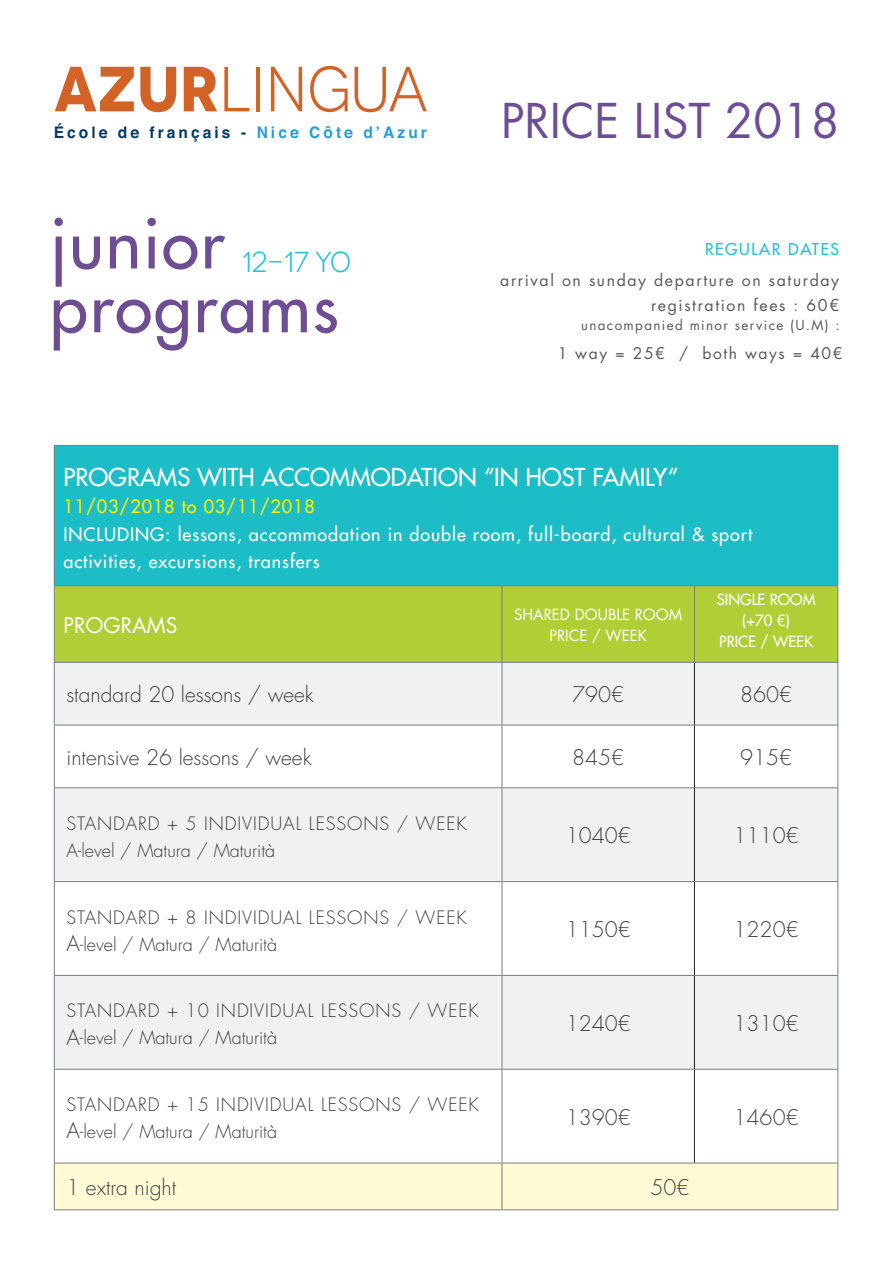
<style>
.page{position:relative;width:893px;height:1263px;background:#fff}
.page>*{position:absolute;margin:0;border:0;box-sizing:border-box;transform-origin:0 0}
.t1{font:500 68.1px/63.9px "Futura Std";letter-spacing:.025em;color:#6e4e93}
.t2{font:63.6px "Novecento";letter-spacing:-.005em;color:#d36227}
.t3{font:46.65px "Futura Std";color:#6e4e93}
.t4{font:28.8px "Novecento";color:#23bfd4}
.t5{font:500 24px "Futura Std";color:#fff}
.t6{font:300 21px "Futura Std";color:#3e3e3f}
.t7{font:21px "Futura Std";color:#fff}
.t8{font:300 18px/27px "Futura Std";letter-spacing:.05em;color:#3e3e3f}
.t9{font:500 18px/27.2px "Futura Std";letter-spacing:.05em;color:#fff}
.t10{font:500 18px "Futura Std";letter-spacing:.05em;color:#fff101}
.t11{font:700 16.05px "Helvetica";letter-spacing:.195em;color:#07395f}
.t12{font:15.9px/25px "Futura Std";letter-spacing:.1em;color:#57585a;text-align:right}
.t13{font:500 15.9px "Futura Std";letter-spacing:.1em;color:#23bfd4}
.t14{font:15.6px "Futura Std";letter-spacing:.1em;color:#57585a}
.t15{font:15px/21px "Futura Std";color:#fff;text-align:center}
.t16{font:500 15px/21px "Futura Std";color:#fff;text-align:center}
.t17{font:13.5px "Futura Std";letter-spacing:.1em;color:#57585a}
.s1{font-weight:700}
.s2{color:#279dd8}
.s3{font-size:21px}
</style>
<div class="page">
<div style="left:54px;top:445px;width:784px;height:141px;background:#1cbdc6"></div>
<div style="left:55px;top:586px;width:783px;height:76px;background:#b0ce36"></div>
<svg style="left:55px;top:663px;width:783px;height:406px;fill:#f0f1f2"></svg>
<div style="left:55px;top:1164px;width:783px;height:45px;background:#fffbd6"></div>
<hr style="left:54px;top:663px;width:1px;height:62px;background:#7c7e81">
<hr style="left:502px;top:663px;width:1px;height:62px;background:#7c7e81">
<hr style="left:838px;top:663px;width:1px;height:62px;background:#7c7e81">
<hr style="left:54px;top:725px;width:448px;height:1px;background:#7c7e81">
<hr style="left:54px;top:725px;width:1px;height:62px;background:#7c7e81">
<hr style="left:502px;top:725px;width:192px;height:1px;background:#7c7e81">
<hr style="left:502px;top:725px;width:1px;height:62px;background:#7c7e81">
<hr style="left:694px;top:725px;width:144px;height:1px;background:#7c7e81">
<hr style="left:838px;top:725px;width:1px;height:62px;background:#7c7e81">
<hr style="left:54px;top:787px;width:448px;height:1px;background:#7c7e81">
<hr style="left:54px;top:788px;width:1px;height:93px;background:#7c7e81">
<hr style="left:502px;top:787px;width:192px;height:1px;background:#7c7e81">
<hr style="left:502px;top:788px;width:1px;height:93px;background:#7c7e81">
<hr style="left:694px;top:787px;width:144px;height:1px;background:#7c7e81">
<hr style="left:838px;top:788px;width:1px;height:93px;background:#7c7e81">
<hr style="left:54px;top:881px;width:448px;height:1px;background:#7c7e81">
<hr style="left:54px;top:882px;width:1px;height:93px;background:#7c7e81">
<hr style="left:502px;top:881px;width:192px;height:1px;background:#7c7e81">
<hr style="left:502px;top:882px;width:1px;height:93px;background:#7c7e81">
<hr style="left:694px;top:881px;width:144px;height:1px;background:#7c7e81">
<hr style="left:838px;top:882px;width:1px;height:93px;background:#7c7e81">
<hr style="left:54px;top:975px;width:448px;height:1px;background:#7c7e81">
<hr style="left:54px;top:976px;width:1px;height:93px;background:#7c7e81">
<hr style="left:502px;top:975px;width:192px;height:1px;background:#7c7e81">
<hr style="left:502px;top:976px;width:1px;height:93px;background:#7c7e81">
<hr style="left:694px;top:975px;width:144px;height:1px;background:#7c7e81">
<hr style="left:838px;top:976px;width:1px;height:93px;background:#7c7e81">
<hr style="left:54px;top:1069px;width:448px;height:1px;background:#7c7e81">
<hr style="left:54px;top:1069px;width:1px;height:94px;background:#7c7e81">
<hr style="left:502px;top:1069px;width:192px;height:1px;background:#7c7e81">
<hr style="left:502px;top:1069px;width:1px;height:94px;background:#7c7e81">
<hr style="left:694px;top:1069px;width:144px;height:1px;background:#7c7e81">
<hr style="left:838px;top:1069px;width:1px;height:94px;background:#7c7e81">
<hr style="left:54px;top:1163px;width:1px;height:46px;background:#7c7e81">
<hr style="left:502px;top:1163px;width:1px;height:46px;background:#7c7e81">
<hr style="left:838px;top:1163px;width:1px;height:46px;background:#7c7e81">
<hr style="left:694px;top:663px;width:1px;height:62px;background:#231f20">
<hr style="left:694px;top:725px;width:1px;height:62px;background:#231f20">
<hr style="left:694px;top:788px;width:1px;height:93px;background:#231f20">
<hr style="left:694px;top:882px;width:1px;height:93px;background:#231f20">
<hr style="left:694px;top:976px;width:1px;height:93px;background:#231f20">
<hr style="left:694px;top:1069px;width:1px;height:94px;background:#231f20">
<hr style="left:502px;top:586px;width:1px;height:76px;background:#7c7e81">
<hr style="left:694px;top:586px;width:1px;height:76px;background:#7c7e81">
<hr style="left:54px;top:662px;width:448px;height:1px;background:#7c7e81">
<hr style="left:502px;top:662px;width:192px;height:1px;background:#7c7e81">
<hr style="left:694px;top:662px;width:144px;height:1px;background:#7c7e81">
<hr style="left:54px;top:445px;width:448px;height:1px;background:#7c7e81">
<hr style="left:54px;top:446px;width:1px;height:139px;background:#7c7e81">
<hr style="left:502px;top:445px;width:192px;height:1px;background:#7c7e81">
<hr style="left:694px;top:445px;width:144px;height:1px;background:#7c7e81">
<hr style="left:838px;top:446px;width:1px;height:139px;background:#7c7e81">
<hr style="left:54px;top:585px;width:448px;height:1px;background:#7c7e81">
<hr style="left:54px;top:586px;width:1px;height:76px;background:#7c7e81">
<hr style="left:502px;top:585px;width:192px;height:1px;background:#7c7e81">
<hr style="left:694px;top:585px;width:144px;height:1px;background:#7c7e81">
<hr style="left:838px;top:586px;width:1px;height:76px;background:#7c7e81">
<hr style="left:55px;top:1163px;width:447px;height:1px;background:#7c7e81">
<hr style="left:54px;top:1209px;width:448px;height:1px;background:#7c7e81">
<hr style="left:502px;top:1163px;width:192px;height:1px;background:#7c7e81">
<hr style="left:694px;top:1163px;width:144px;height:1px;background:#7c7e81">
<hr style="left:502px;top:1209px;width:192px;height:1px;background:#7c7e81">
<hr style="left:694px;top:1209px;width:144px;height:1px;background:#7c7e81">
<h2 class="t2" style="left:55px;top:53px;width:375px"><span class="s1">AZUR</span>LINGUA</h2>
<p class="t11" style="left:54px;top:120px;width:375px">École de français - <span class="s2">Nice Côte d’Azur</span></p>
<h1 class="t1" style="left:50px;top:212px;width:290px">junior programs</h1>
<h3 class="t4" style="left:242px;top:246px;width:111px">12-17 yo</h3>
<h3 class="t3" style="left:501px;top:91px;width:340px">PRICE LIST 2018</h3>
<p class="t13" style="left:705px;top:239px;width:136px">REGULAR DATES</p>
<p class="t12" style="left:500px;top:267px;width:340px">arrival on sunday departure on saturday registration fees : 60€</p>
<p class="t17" style="left:581px;top:316px;width:260px">unacompanied minor service (U.M) :</p>
<p class="t14" style="left:558px;top:343px;width:286px">1 way = 25€ / both ways = 40€</p>
<h3 class="t5" style="left:64px;top:462px;width:616px">PROGRAMS WITH ACCOMMODATION “IN HOST FAMILY“</h3>
<p class="t10" style="left:64px;top:495px;width:253px">11/03/2018 to 03/11/2018</p>
<p class="t9" style="left:64px;top:521px;width:691px">INCLUDING: lessons, accommodation in double room, full-board, cultural &amp; sport activities, excursions, transfers</p>
<p class="t7" style="left:64px;top:612px;width:115px">PROGRAMS</p>
<p class="t15" style="left:514px;top:604px;width:170px">SHARED DOUBLE ROOM<br>PRICE / WEEK</p>
<p class="t16" style="left:717px;top:589px;width:100px">SINGLE ROOM (+70 €)<br>PRICE / WEEK</p>
<p class="t6" style="left:66px;top:682px;width:249px">standard 20 lessons / week</p>
<p class="t6" style="left:572px;top:682px;width:54px">790€</p>
<p class="t6" style="left:740px;top:682px;width:54px">860€</p>
<p class="t6" style="left:66px;top:745px;width:247px">intensive 26 lessons / week</p>
<p class="t6" style="left:572px;top:745px;width:54px">845€</p>
<p class="t6" style="left:740px;top:745px;width:54px">915€</p>
<p class="t8" style="left:66px;top:810px;width:402px">STANDARD + 5 INDIVIDUAL LESSONS / WEEK<br>A-level / Matura / Maturità</p>
<p class="t6" style="left:566px;top:823px;width:67px">1040€</p>
<p class="t6" style="left:734px;top:823px;width:67px">1110€</p>
<p class="t8" style="left:66px;top:904px;width:402px">STANDARD + 8 INDIVIDUAL LESSONS / WEEK<br><span class="s3">A</span>-level / Matura / Maturità</p>
<p class="t6" style="left:566px;top:917px;width:67px">1150€</p>
<p class="t6" style="left:734px;top:917px;width:67px">1220€</p>
<p class="t8" style="left:66px;top:998px;width:414px">STANDARD + 10 INDIVIDUAL LESSONS / WEEK<br><span class="s3">A</span>-level / Matura / Maturità</p>
<p class="t6" style="left:566px;top:1010px;width:67px">1240€</p>
<p class="t6" style="left:734px;top:1010px;width:67px">1310€</p>
<p class="t8" style="left:66px;top:1092px;width:414px">STANDARD + 15 INDIVIDUAL LESSONS / WEEK<br><span class="s3">A</span>-level / Matura / Maturità</p>
<p class="t6" style="left:566px;top:1104px;width:67px">1390€</p>
<p class="t6" style="left:734px;top:1104px;width:67px">1460€</p>
<p class="t6" style="left:66px;top:1175px;width:111px">1 extra night</p>
<p class="t6" style="left:650px;top:1175px;width:41px">50€</p>
</div>
